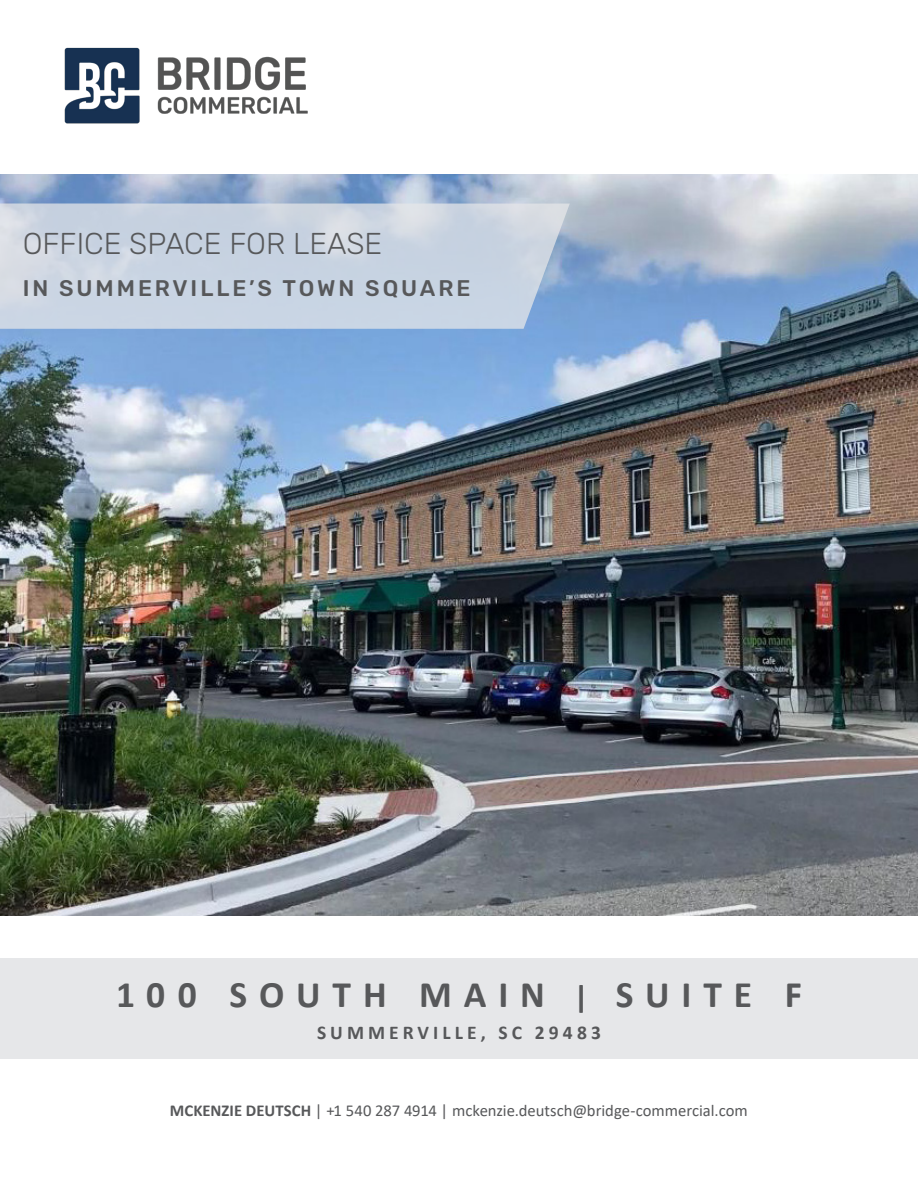
<style>
.page{position:relative;width:918px;height:1188px;background:#fff}
.page>*{position:absolute;margin:0;border:0;box-sizing:border-box;transform-origin:0 0}
.t1{font:700 37.5px "Calibri";letter-spacing:.315em;color:#57585a}
.grey_body{font:300 30px "Rubik";color:#57585a}
.grey_body-2{font:500 22.5px "Rubik";letter-spacing:.13em;color:#57585a}
.t2{font:700 19.5px "Calibri";letter-spacing:.21em;color:#57585a}
.t3{font:16.65px "Calibri";color:#57585a}
.s1{font-size:31.35px}
.s2{font-weight:700}
</style>
<div class="page">
<img style="left:0;top:175px;width:918px;height:741px">
<img style="left:64px;top:47px;width:244px;height:77px">
<svg style="left:0;top:203px;width:570px;height:126px;fill:#c9d4e2"></svg>
<div style="left:0;top:958px;width:918px;height:101px;background:#e6e7e9"></div>
<p class="grey_body" style="left:23px;top:227px;width:361px">OFFICE SPACE FOR LEASE</p>
<p class="grey_body-2" style="left:23px;top:276px;width:449px">IN SUMMERVILLE’S TOWN SQUARE</p>
<p class="t1" style="left:116px;top:968px;width:687px">100 SOUTH MAIN <span class="s1">|</span> SUITE F</p>
<p class="t2" style="left:317px;top:1019px;width:285px">SUMMERVILLE, SC 29483</p>
<p class="t3" style="left:170px;top:1099px;width:580px"><span class="s2">MCKENZIE DEUTSCH</span> | +1 540 287 4914 | mckenzie.deutsch@bridge-commercial.com</p>
</div>
